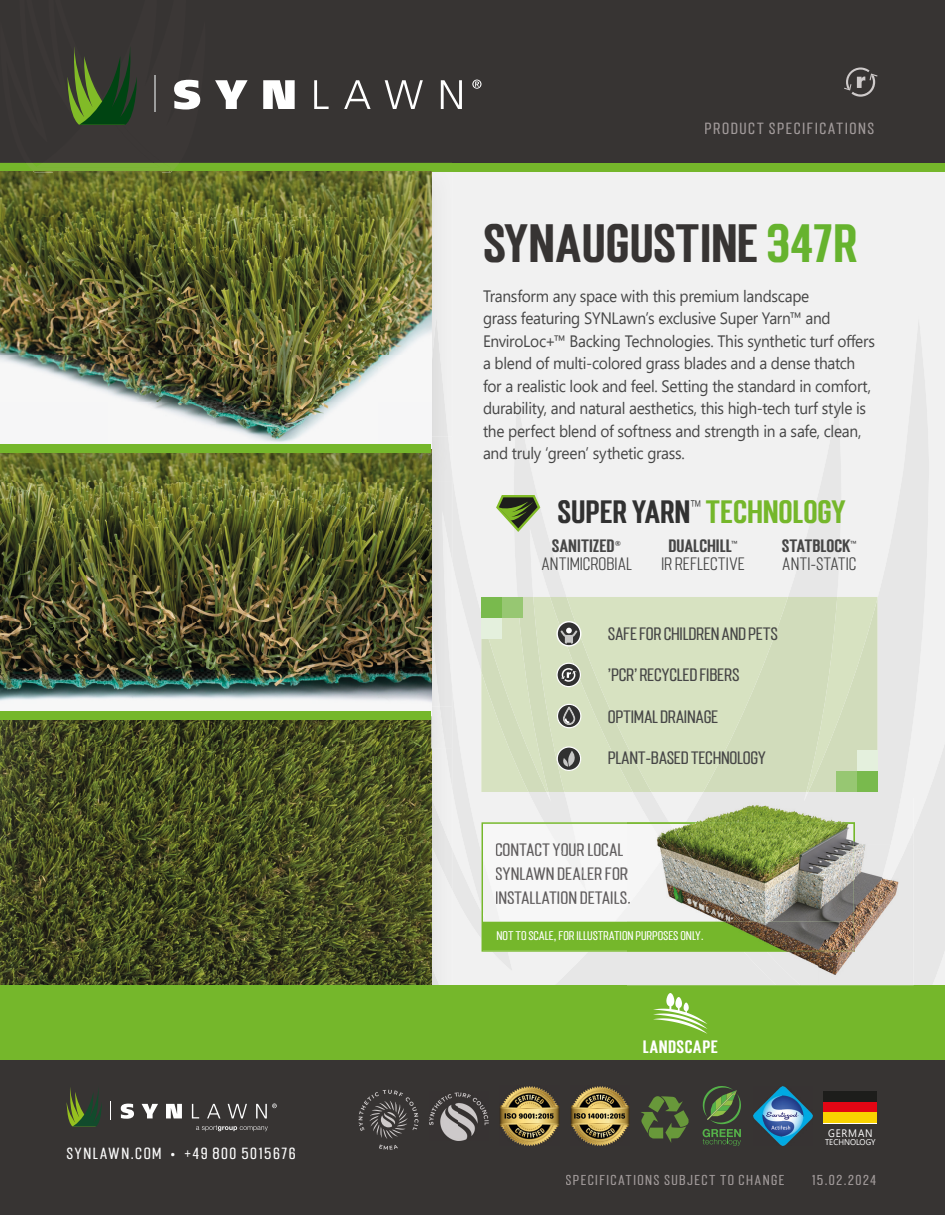
<style>
.page{position:relative;width:945px;height:1215px;background:#fff}
.page>*{position:absolute;margin:0;border:0;box-sizing:border-box;transform-origin:0 0}
.t1{font:700 45px "Mostin";color:#373433}
.t2{font:700 27px "Mostin";letter-spacing:-.005em;color:#75b72b}
.t3{font:16.5px/22.5px "Segoe UI";letter-spacing:-.02em;color:#464646;scale:.94 1}
.t4{font:15px "Mostin";letter-spacing:-.02em;color:#464646}
.t5{font:300 15px/18px "Mostin";color:#464646;text-align:center}
.t6{font:15px/24px "Mostin";color:#5f5c5d}
.t7{font:700 15px "Mostin";letter-spacing:.03em;color:#fff}
.t8{font:13.5px "Mostin";letter-spacing:.11em;color:#fcfcfc}
.t9{font:13.5px "Mostin";letter-spacing:.11em;color:#a29b9b}
.t10{font:12px "Mostin";letter-spacing:.115em;color:#a29b9b}
.t11{font:10.8px "Segoe UI";letter-spacing:.08em;color:#fff;scale:.92 1}
.t12{font:10.5px "Mostin";color:#fff}
.t13{font:8.4px "Segoe UI";color:#fff;scale:.96 1}
.s1{font-family:"Segoe UI"}
.s2{color:#66b32e}
.s3{color:#313131}
.s4{font-weight:700}
</style>
<div class="page">
<div style="left:452px;top:172px;width:493px;height:814px;background:#f1f1f1"></div>
<svg style="left:554px;top:316px;width:391px;height:670px;fill:#f1f1f1"></svg>
<svg style="left:452px;top:397px;width:203px;height:574px;fill:#f1f1f1"></svg>
<div style="left:0;top:0;width:945px;height:166px;background:#373433"></div>
<div style="left:0;top:1060px;width:945px;height:155px;background:#373433"></div>
<div style="left:0;top:163px;width:945px;height:9px;background:#75b72b"></div>
<img style="left:431px;top:472px;width:21px;height:514px">
<img style="left:0;top:720px;width:431px;height:266px">
<img style="left:431px;top:511px;width:21px;height:196px">
<img style="left:402px;top:707px;width:38px;height:42px">
<img style="left:440px;top:707px;width:12px;height:42px">
<img style="left:0;top:453px;width:431px;height:258px">
<img style="left:431px;top:172px;width:21px;height:300px">
<img style="left:431px;top:316px;width:17px;height:121px">
<img style="left:206px;top:162px;width:246px;height:1px">
<img style="left:448px;top:437px;width:4px;height:35px">
<img style="left:0;top:171px;width:431px;height:273px">
<div style="left:0;top:986px;width:945px;height:74px;background:#75b72b"></div>
<div style="left:0;top:444px;width:431px;height:9px;background:#75b72b"></div>
<div style="left:0;top:711px;width:431px;height:9px;background:#75b72b"></div>
<div style="left:651px;top:597px;width:52px;height:195px;background:#d7e2c1"></div>
<div style="left:703px;top:597px;width:175px;height:195px;background:#d1dcbb"></div>
<div style="left:836px;top:771px;width:21px;height:21px;background:#97c772"></div>
<div style="left:857px;top:771px;width:21px;height:21px;background:#79ba4d"></div>
<div style="left:857px;top:750px;width:21px;height:21px;background:#e4f0dd"></div>
<svg style="left:496px;top:495px;width:44px;height:37px"></svg>
<div style="left:483px;top:922px;width:371px;height:28px;background:#75b72b"></div>
<img style="left:627px;top:798px;width:9px;height:24px">
<img style="left:801px;top:798px;width:113px;height:47px">
<img style="left:818px;top:845px;width:96px;height:141px">
<img style="left:627px;top:952px;width:191px;height:34px">
<img style="left:636px;top:798px;width:165px;height:188px">
<img style="left:627px;top:822px;width:228px;height:130px">
<img style="left:627px;top:922px;width:227px;height:28px">
<svg style="left:483px;top:824px;width:147px;height:117px"></svg>
<img style="left:30px;top:167px;width:141px;height:4px">
<img style="left:33px;top:171px;width:137px;height:1px">
<svg style="left:196px;top:1125px;width:72px;height:6px"></svg>
<svg style="left:67px;top:1087px;width:35px;height:39px"></svg>
<svg style="left:121px;top:1104px;width:13px;height:15px"></svg>
<svg style="left:142px;top:1104px;width:16px;height:14px"></svg>
<svg style="left:166px;top:1104px;width:16px;height:14px"></svg>
<svg style="left:192px;top:1104px;width:7px;height:14px"></svg>
<svg style="left:207px;top:1104px;width:13px;height:14px"></svg>
<svg style="left:228px;top:1104px;width:19px;height:14px"></svg>
<svg style="left:256px;top:1104px;width:21px;height:14px"></svg>
<div style="left:824px;top:1091px;width:54px;height:11px;background:#1d1d1b"></div>
<div style="left:824px;top:1102px;width:54px;height:11px;background:#e30614"></div>
<div style="left:824px;top:1113px;width:54px;height:10px;background:#f9d300"></div>
<svg style="left:359px;top:1090px;width:60px;height:49px"></svg>
<svg style="left:379px;top:1145px;width:19px;height:5px"></svg>
<svg style="left:641px;top:1096px;width:48px;height:47px"></svg>
<img style="left:571px;top:1086px;width:59px;height:60px">
<img style="left:429px;top:1092px;width:60px;height:48px">
<img style="left:500px;top:1086px;width:59px;height:60px">
<svg style="left:703px;top:1086px;width:38px;height:60px"></svg>
<img style="left:753px;top:1086px;width:60px;height:60px">
<svg style="left:0;top:47px;width:206px;height:120px"></svg>
<svg style="left:215px;top:80px;width:33px;height:29px"></svg>
<svg style="left:263px;top:80px;width:32px;height:29px"></svg>
<svg style="left:314px;top:80px;width:15px;height:29px"></svg>
<svg style="left:344px;top:80px;width:27px;height:29px"></svg>
<svg style="left:385px;top:80px;width:38px;height:29px"></svg>
<svg style="left:441px;top:80px;width:21px;height:29px"></svg>
<svg style="left:472px;top:80px;width:9px;height:9px"></svg>
<svg style="left:653px;top:993px;width:54px;height:41px"></svg>
<svg style="left:481px;top:597px;width:170px;height:195px;background:#ced9b9"></svg>
<svg style="left:844px;top:68px;width:34px;height:29px"></svg>
<p class="t8" style="left:66px;top:1144px;width:231px">SYNLAWN.COM <span class="s1">•</span> +49 800 5015676</p>
<p class="t9" style="left:705px;top:119px;width:171px">PRODUCT SPECIFICATIONS</p>
<h1 class="t1" style="left:483px;top:212px;width:377px">SYNAUGUSTINE <span class="s2">347R</span></h1>
<p class="t3" style="left:483px;top:283px;width:419px">Transform any space with this premium landscape<br>grass featuring SYNLawn’s exclusive Super Yarn™ and EnviroLoc+™ Backing Technologies. This synthetic turf offers a blend of multi-colored grass blades and a dense thatch for a realistic look and feel. Setting the standard in comfort, durability, and natural aesthetics, this high-tech turf style is the perfect blend of softness and strength in a safe, clean, and truly ‘green’ sythetic grass.</p>
<h2 class="t2" style="left:558px;top:493px;width:290px"><span class="s3">SUPER YARN</span><sup>™</sup> TECHNOLOGY</h2>
<p class="t5" style="left:542px;top:536px;width:92px"><span class="s4">SANITIZED</span><sup>®<br></sup>ANTIMICROBIAL</p>
<p class="t5" style="left:661px;top:536px;width:86px"><span class="s4">DUALCHILL</span><sup>™<br></sup>IR REFLECTIVE</p>
<p class="t5" style="left:782px;top:536px;width:77px;text-align:left"><span class="s4">STATBLOCK</span><sup>™<br></sup>ANTI-STATIC</p>
<p class="t4" style="left:608px;top:623px;width:172px">SAFE FOR CHILDREN AND PETS</p>
<p class="t4" style="left:608px;top:665px;width:133px">'PCR' RECYCLED FIBERS</p>
<p class="t4" style="left:608px;top:707px;width:112px">OPTIMAL DRAINAGE</p>
<p class="t4" style="left:608px;top:747px;width:160px">PLANT-BASED TECHNOLOGY</p>
<p class="t6" style="left:495px;top:837px;width:137px">CONTACT YOUR LOCAL<br>SYNLAWN DEALER FOR<br>INSTALLATION DETAILS.</p>
<p class="t12" style="left:496px;top:929px;width:208px">NOT TO SCALE, FOR ILLUSTRATION PURPOSES ONLY.</p>
<p class="t7" style="left:643px;top:1036px;width:77px">LANDSCAPE</p>
<p class="t11" style="left:828px;top:1123px;width:50px">GERMAN</p>
<p class="t13" style="left:825px;top:1134px;width:54px">TECHNOLOGY</p>
<p class="t10" style="left:565px;top:1171px;width:221px">SPECIFICATIONS SUBJECT TO CHANGE</p>
<p class="t10" style="left:812px;top:1171px;width:66px">15.02.2024</p>
</div>
